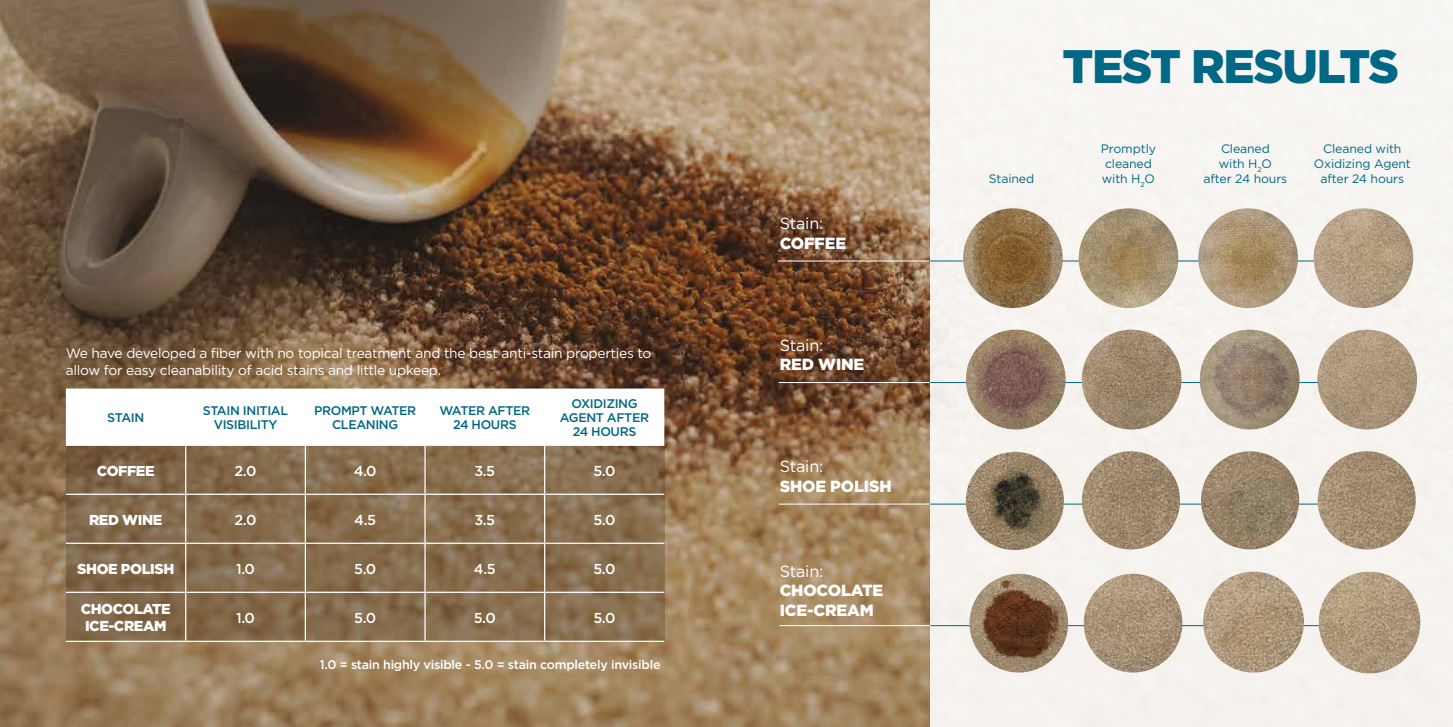
<style>
.page{position:relative;width:1453px;height:727px;background:#fff}
.page>*{position:absolute;margin:0;border:0;box-sizing:border-box;transform-origin:0 0}
.t1{font:900 46.88px "Gotham";letter-spacing:-.03em;color:#006784}
.t2{font:900 16.12px/19.4px "Gotham";letter-spacing:-.01em;color:#fff}
.t3{font:16.12px "Gotham";letter-spacing:-.01em;color:#fff}
.t4{font:500 14.38px "Gotham";color:#fff}
.t5{font:900 14.38px/17.2px "Gotham";letter-spacing:-.03em;color:#fff;text-align:center}
.t6{font:13.75px/16.5px "Gotham";letter-spacing:-.02em;color:#fff}
.t7{font:500 12.5px/13.8px "Gotham";letter-spacing:-.03em;color:#006784;text-align:center}
.t8{font:500 12.5px "Gotham";letter-spacing:-.02em;color:#fff}
.t9{font:12.25px/14.8px "Gotham";letter-spacing:-.01em;color:#006784;text-align:center}
</style>
<div class="page">
<img style="left:0;top:0;width:930px;height:726px">
<div style="left:930px;top:0;width:523px;height:726px;background:#f6f4f1"></div>
<hr style="left:930px;top:260px;width:443px;height:1px;background:#006784">
<hr style="left:930px;top:382px;width:443px;height:1px;background:#006784">
<hr style="left:930px;top:503px;width:443px;height:1px;background:#006784">
<hr style="left:930px;top:625px;width:443px;height:1px;background:#006784">
<svg style="left:66px;top:445px;width:598px;height:195px;background:#876e50"></svg>
<svg style="left:66px;top:388px;width:598px;height:56px"></svg>
<hr style="left:66px;top:444px;width:120px;height:1px;background:#fff">
<hr style="left:186px;top:444px;width:119px;height:1px;background:#fff">
<hr style="left:305px;top:444px;width:120px;height:1px;background:#fff">
<hr style="left:425px;top:444px;width:120px;height:1px;background:#fff">
<hr style="left:545px;top:444px;width:119px;height:1px;background:#fff">
<hr style="left:185px;top:445px;width:1px;height:48px;background:#fff">
<hr style="left:305px;top:445px;width:1px;height:48px;background:#fff">
<hr style="left:424px;top:445px;width:2px;height:48px;background:#fff">
<hr style="left:544px;top:445px;width:1px;height:48px;background:#fff">
<hr style="left:185px;top:494px;width:1px;height:48px;background:#fff">
<hr style="left:305px;top:494px;width:1px;height:48px;background:#fff">
<hr style="left:424px;top:494px;width:2px;height:48px;background:#fff">
<hr style="left:544px;top:494px;width:1px;height:48px;background:#fff">
<hr style="left:185px;top:543px;width:1px;height:48px;background:#fff">
<hr style="left:305px;top:543px;width:1px;height:48px;background:#fff">
<hr style="left:424px;top:543px;width:2px;height:48px;background:#fff">
<hr style="left:544px;top:543px;width:1px;height:48px;background:#fff">
<hr style="left:185px;top:592px;width:1px;height:48px;background:#fff">
<hr style="left:305px;top:592px;width:1px;height:48px;background:#fff">
<hr style="left:424px;top:592px;width:2px;height:48px;background:#fff">
<hr style="left:544px;top:592px;width:1px;height:48px;background:#fff">
<hr style="left:66px;top:640px;width:120px;height:1px;background:#fff">
<hr style="left:186px;top:640px;width:119px;height:1px;background:#fff">
<hr style="left:305px;top:640px;width:120px;height:1px;background:#fff">
<hr style="left:425px;top:640px;width:120px;height:1px;background:#fff">
<hr style="left:545px;top:640px;width:119px;height:1px;background:#fff">
<hr style="left:66px;top:493px;width:120px;height:1px;background:#fff">
<hr style="left:186px;top:493px;width:119px;height:1px;background:#fff">
<hr style="left:305px;top:493px;width:120px;height:1px;background:#fff">
<hr style="left:425px;top:493px;width:120px;height:1px;background:#fff">
<hr style="left:545px;top:493px;width:119px;height:1px;background:#fff">
<hr style="left:66px;top:542px;width:120px;height:1px;background:#fff">
<hr style="left:186px;top:542px;width:119px;height:1px;background:#fff">
<hr style="left:305px;top:542px;width:120px;height:1px;background:#fff">
<hr style="left:425px;top:542px;width:120px;height:1px;background:#fff">
<hr style="left:545px;top:542px;width:119px;height:1px;background:#fff">
<hr style="left:66px;top:591px;width:120px;height:1px;background:#fff">
<hr style="left:186px;top:591px;width:119px;height:1px;background:#fff">
<hr style="left:305px;top:591px;width:120px;height:1px;background:#fff">
<hr style="left:425px;top:591px;width:120px;height:1px;background:#fff">
<hr style="left:545px;top:591px;width:119px;height:1px;background:#fff">
<hr style="left:778px;top:260px;width:151px;height:1px;background:#fff">
<hr style="left:779px;top:382px;width:150px;height:1px;background:#fff">
<hr style="left:779px;top:503px;width:150px;height:1px;background:#fff">
<hr style="left:779px;top:625px;width:151px;height:1px;background:#fff">
<img style="left:966px;top:451px;width:98px;height:99px;border-radius:49px">
<img style="left:1082px;top:451px;width:98px;height:98px;border-radius:49px">
<img style="left:1317px;top:451px;width:99px;height:98px;border-radius:49px">
<img style="left:963px;top:208px;width:100px;height:100px;border-radius:50px">
<img style="left:1079px;top:208px;width:99px;height:100px;border-radius:50px">
<img style="left:1198px;top:208px;width:100px;height:100px;border-radius:50px">
<img style="left:1313px;top:208px;width:100px;height:100px;border-radius:50px">
<img style="left:1084px;top:573px;width:98px;height:99px;border-radius:49px">
<img style="left:1318px;top:571px;width:102px;height:102px;border-radius:51px">
<img style="left:969px;top:573px;width:99px;height:99px;border-radius:49px">
<img style="left:1203px;top:571px;width:101px;height:101px;border-radius:50px">
<img style="left:966px;top:329px;width:99px;height:100px;border-radius:50px">
<img style="left:1082px;top:329px;width:99px;height:100px;border-radius:50px">
<img style="left:1200px;top:329px;width:99px;height:100px;border-radius:50px">
<img style="left:1317px;top:329px;width:100px;height:100px;border-radius:50px">
<img style="left:1201px;top:451px;width:98px;height:98px;border-radius:49px">
<p class="t6" style="left:66px;top:344px;width:587px">We have developed a fiber with no topical treatment and the best anti-stain properties to allow for easy cleanability of acid stains and little upkeep.</p>
<p class="t7" style="left:107px;top:410px;width:38px">STAIN</p>
<p class="t7" style="left:203px;top:403px;width:87px">STAIN INITIAL<br>VISIBILITY</p>
<p class="t7" style="left:314px;top:403px;width:104px">PROMPT WATER<br>CLEANING</p>
<p class="t7" style="left:439px;top:403px;width:92px">WATER AFTER<br>24 HOURS</p>
<p class="t7" style="left:560px;top:396px;width:91px">OXIDIZING<br>AGENT AFTER<br>24 HOURS</p>
<p class="t5" style="left:97px;top:461px;width:59px">COFFEE</p>
<p class="t4" style="left:235px;top:461px;width:23px">2.0</p>
<p class="t4" style="left:354px;top:461px;width:24px">4.0</p>
<p class="t4" style="left:474px;top:461px;width:22px">3.5</p>
<p class="t4" style="left:593px;top:461px;width:24px">5.0</p>
<p class="t5" style="left:89px;top:510px;width:75px">RED WINE</p>
<p class="t4" style="left:235px;top:510px;width:23px">2.0</p>
<p class="t4" style="left:354px;top:510px;width:23px">4.5</p>
<p class="t4" style="left:474px;top:510px;width:22px">3.5</p>
<p class="t4" style="left:593px;top:510px;width:24px">5.0</p>
<p class="t5" style="left:77px;top:559px;width:99px">SHOE POLISH</p>
<p class="t4" style="left:236px;top:559px;width:20px">1.0</p>
<p class="t4" style="left:354px;top:559px;width:24px">5.0</p>
<p class="t4" style="left:474px;top:559px;width:23px">4.5</p>
<p class="t4" style="left:593px;top:559px;width:24px">5.0</p>
<p class="t5" style="left:81px;top:600px;width:92px">CHOCOLATE<br>ICE-CREAM</p>
<p class="t4" style="left:236px;top:608px;width:20px">1.0</p>
<p class="t4" style="left:354px;top:608px;width:24px">5.0</p>
<p class="t4" style="left:474px;top:608px;width:24px">5.0</p>
<p class="t4" style="left:593px;top:608px;width:24px">5.0</p>
<p class="t8" style="left:320px;top:656px;width:342px">1.0 = stain highly visible - 5.0 = stain completely invisible</p>
<p class="t3" style="left:780px;top:213px;width:45px">Stain:</p>
<p class="t2" style="left:780px;top:233px;width:68px">COFFEE</p>
<p class="t3" style="left:780px;top:334px;width:45px">Stain:</p>
<p class="t2" style="left:780px;top:354px;width:86px">RED WINE</p>
<p class="t3" style="left:780px;top:456px;width:45px">Stain:</p>
<p class="t2" style="left:780px;top:476px;width:114px">SHOE POLISH</p>
<p class="t3" style="left:780px;top:560px;width:45px">Stain:</p>
<p class="t2" style="left:780px;top:580px;width:105px">CHOCOLATE<br>ICE-CREAM</p>
<p class="t9" style="left:989px;top:171px;width:47px">Stained</p>
<h1 class="t1" style="left:1062px;top:34px;width:338px">TEST RESULTS</h1>
<p class="t9" style="left:1101px;top:141px;width:57px;text-align:left">Promptly cleaned with H<sub>2</sub>O</p>
<p class="t9" style="left:1203px;top:141px;width:85px">Cleaned<br>with H<sub>2</sub>O after 24 hours</p>
<p class="t9" style="left:1314px;top:141px;width:98px">Cleaned with<br>Oxidizing Agent after 24 hours</p>
</div>
